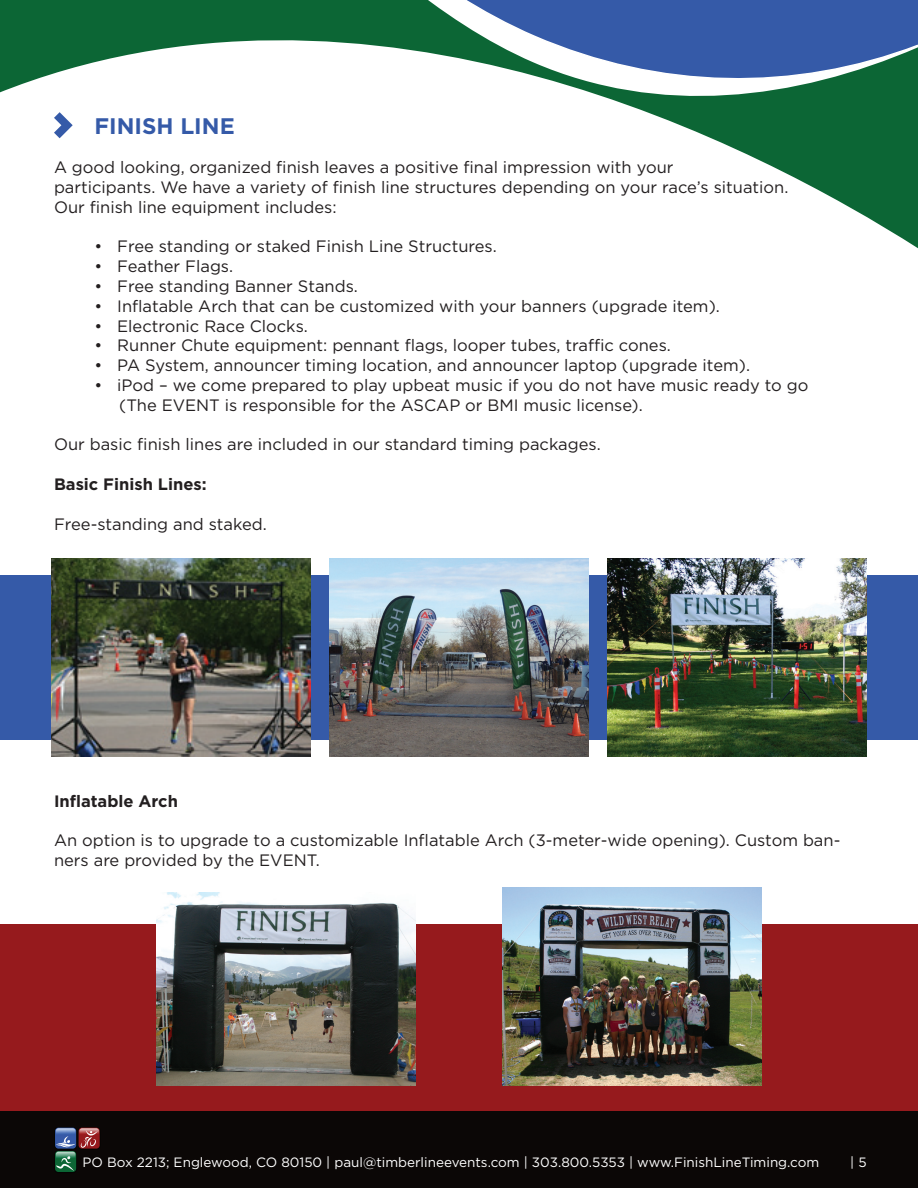
<style>
.page{position:relative;width:918px;height:1188px;background:#fff}
.page>*{position:absolute;margin:0;border:0;box-sizing:border-box;transform-origin:0 0}
.t1{font:700 22.5px "Gotham";color:#355aa8}
.t2{font:16.5px/19.8px "Gotham";color:#231f20}
.t3{font:700 16.5px "Gotham";color:#231f20}
.t4{font:13.5px "Gotham";color:#fff}
</style>
<div class="page">
<div style="left:0;top:1111px;width:918px;height:77px;background:#0b0706"></div>
<svg style="left:54px;top:1151px;width:23px;height:22px"></svg>
<svg style="left:55px;top:1151px;width:21px;height:21px"></svg>
<img style="left:56px;top:1152px;width:20px;height:19px">
<svg style="left:56px;top:1156px;width:18px;height:15px"></svg>
<svg style="left:54px;top:1127px;width:23px;height:23px"></svg>
<svg style="left:55px;top:1128px;width:21px;height:21px"></svg>
<img style="left:56px;top:1128px;width:20px;height:2px">
<svg style="left:78px;top:1127px;width:23px;height:23px"></svg>
<div style="left:79px;top:1128px;width:21px;height:21px;background:#5c1112;border-radius:3px"></div>
<img style="left:79px;top:1128px;width:20px;height:20px">
<svg style="left:56px;top:1130px;width:42px;height:18px"></svg>
<svg style="left:59px;top:116px;width:859px;height:132px"></svg>
<svg style="left:0;top:92px;width:918px;height:24px"></svg>
<svg style="left:0;top:0;width:918px;height:92px"></svg>
<svg style="left:54px;top:112px;width:19px;height:26px"></svg>
<div style="left:0;top:575px;width:918px;height:165px;background:#355aa8"></div>
<div style="left:0;top:924px;width:918px;height:187px;background:#961a1d"></div>
<img style="left:52px;top:558px;width:259px;height:198px">
<img style="left:157px;top:892px;width:259px;height:194px">
<img style="left:503px;top:888px;width:259px;height:198px">
<img style="left:330px;top:558px;width:259px;height:198px">
<img style="left:608px;top:559px;width:259px;height:197px">
<h1 class="t1" style="left:94px;top:111px;width:142px">FINISH LINE</h1>
<p class="t2" style="left:54px;top:157px;width:736px">A good looking, organized finish leaves a positive final impression with your<br>participants. We have a variety of finish line structures depending on your race’s situation.<br>Our finish line equipment includes:</p>
<p class="t2" style="left:95px;top:236px;width:404px">• Free standing or staked Finish Line Structures.</p>
<p class="t2" style="left:95px;top:256px;width:140px">• Feather Flags.</p>
<p class="t2" style="left:95px;top:276px;width:265px">• Free standing Banner Stands.</p>
<p class="t2" style="left:95px;top:296px;width:627px">• Inflatable Arch that can be customized with your banners (upgrade item).</p>
<p class="t2" style="left:95px;top:315px;width:215px">• Electronic Race Clocks.</p>
<p class="t2" style="left:95px;top:335px;width:578px">• Runner Chute equipment: pennant flags, looper tubes, traffic cones.</p>
<p class="t2" style="left:95px;top:355px;width:657px">• PA System, announcer timing location, and announcer laptop (upgrade item).</p>
<p class="t2" style="left:119px;top:375px;width:691px;text-indent:-25px">• iPod – we come prepared to play upbeat music if you do not have music ready to go (The EVENT is responsible for the ASCAP or BMI music license).</p>
<p class="t2" style="left:54px;top:434px;width:548px">Our basic finish lines are included in our standard timing packages.</p>
<p class="t3" style="left:54px;top:473px;width:154px">Basic Finish Lines:</p>
<p class="t2" style="left:54px;top:513px;width:214px">Free-standing and staked.</p>
<p class="t3" style="left:54px;top:790px;width:125px">Inflatable Arch</p>
<p class="t2" style="left:54px;top:830px;width:788px">An option is to upgrade to a customizable Inflatable Arch (3-meter-wide opening). Custom ban&shy;ners are provided by the EVENT.</p>
<p class="t4" style="left:83px;top:1154px;width:738px">PO Box 2213; Englewood, CO 80150 | paul@timberlineevents.com | 303.800.5353 | www.FinishLineTiming.com</p>
<p class="t4" style="left:850px;top:1154px;width:18px">| 5</p>
</div>
